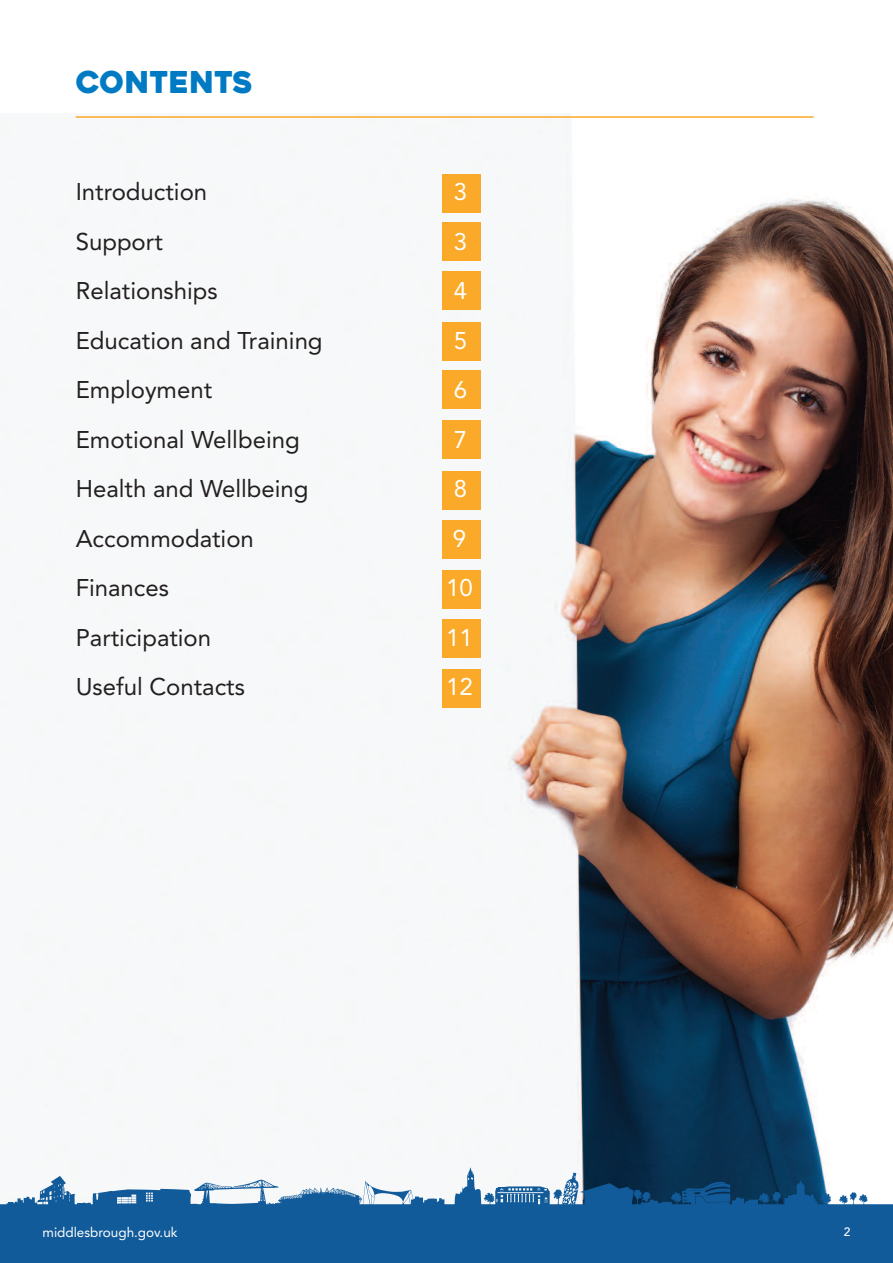
<style>
.page{position:relative;width:893px;height:1263px;background:#fff}
.page>*{position:absolute;margin:0;border:0;box-sizing:border-box;transform-origin:0 0}
.t1{font:30px "Heavitas";letter-spacing:.015em;color:#007bc3}
.t2{font:24px "Avenir";color:#231f20}
.t3{font:24px "Avenir";color:#fff}
.t4{font:13.5px "Avenir";color:#fff}
.t5{font:500 12px "Avenir";color:#fff}
</style>
<div class="page">
<img style="left:6px;top:113px;width:887px;height:1054px">
<svg style="left:0;top:1167px;width:893px;height:96px;fill:#125b9a"></svg>
<hr style="left:76px;top:116px;width:738px;height:2px;background:#faa928">
<div style="left:442px;top:174px;width:39px;height:39px;background:#faa928"></div>
<div style="left:442px;top:222px;width:39px;height:39px;background:#faa928"></div>
<div style="left:442px;top:272px;width:39px;height:38px;background:#faa928"></div>
<div style="left:442px;top:323px;width:39px;height:38px;background:#faa928"></div>
<div style="left:442px;top:371px;width:39px;height:38px;background:#faa928"></div>
<div style="left:442px;top:420px;width:39px;height:39px;background:#faa928"></div>
<div style="left:442px;top:471px;width:39px;height:39px;background:#faa928"></div>
<div style="left:442px;top:521px;width:39px;height:38px;background:#faa928"></div>
<div style="left:442px;top:570px;width:39px;height:39px;background:#faa928"></div>
<div style="left:442px;top:620px;width:39px;height:38px;background:#faa928"></div>
<div style="left:442px;top:669px;width:39px;height:39px;background:#faa928"></div>
<p class="t1" style="left:76px;top:71px;width:179px">CONTENTS</p>
<p class="t2" style="left:76px;top:182px;width:133px">Introduction</p>
<p class="t3" style="left:454px;top:182px;width:15px">3</p>
<p class="t2" style="left:76px;top:232px;width:89px">Support</p>
<p class="t3" style="left:454px;top:232px;width:15px">3</p>
<p class="t2" style="left:76px;top:281px;width:144px">Relationships</p>
<p class="t3" style="left:454px;top:281px;width:15px">4</p>
<p class="t2" style="left:76px;top:331px;width:248px">Education and Training</p>
<p class="t3" style="left:454px;top:331px;width:15px">5</p>
<p class="t2" style="left:76px;top:380px;width:138px">Employment</p>
<p class="t3" style="left:454px;top:380px;width:15px">6</p>
<p class="t2" style="left:76px;top:430px;width:226px">Emotional Wellbeing</p>
<p class="t3" style="left:454px;top:430px;width:15px">7</p>
<p class="t2" style="left:76px;top:479px;width:234px">Health and Wellbeing</p>
<p class="t3" style="left:454px;top:479px;width:15px">8</p>
<p class="t2" style="left:76px;top:529px;width:180px">Accommodation</p>
<p class="t3" style="left:453px;top:529px;width:15px">9</p>
<p class="t2" style="left:76px;top:578px;width:95px">Finances</p>
<p class="t3" style="left:446px;top:578px;width:28px">10</p>
<p class="t2" style="left:76px;top:628px;width:137px">Participation</p>
<p class="t3" style="left:446px;top:628px;width:28px">11</p>
<p class="t2" style="left:76px;top:677px;width:171px">Useful Contacts</p>
<p class="t3" style="left:446px;top:677px;width:28px">12</p>
<p class="t4" style="left:43px;top:1227px;width:137px">middlesbrough.gov.uk</p>
<p class="t5" style="left:844px;top:1226px;width:8px">2</p>
</div>
